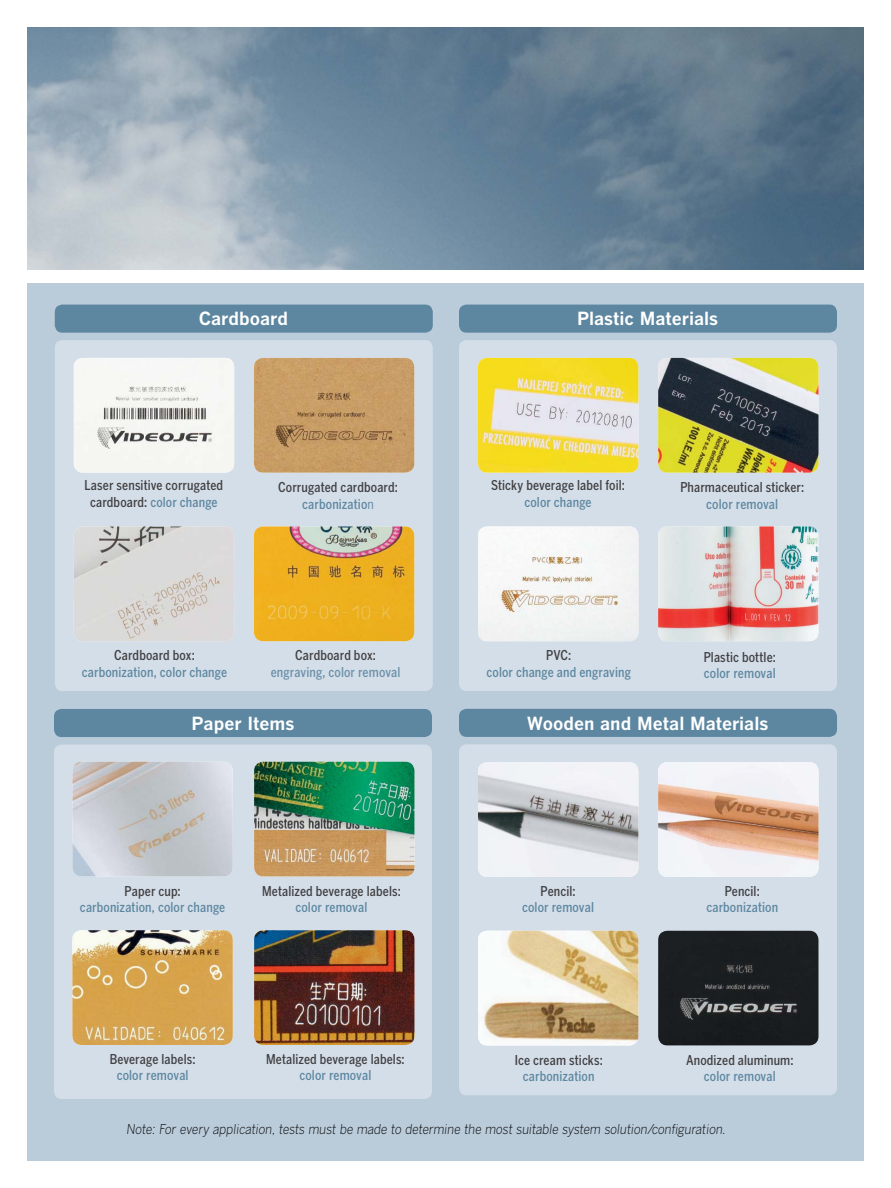
<style>
.page{position:relative;width:891px;height:1188px;background:#fff}
.page>*{position:absolute;margin:0;border:0;box-sizing:border-box;transform-origin:0 0}
.t1{font:18px "Benton Got Bol";color:#fff}
.t2{font:13.5px/16.5px "Benton Got Cn Med";letter-spacing:.005em;color:#414042;text-align:center}
.t3{font:13.5px "Benton Got Cn Med";letter-spacing:.01em;color:#5d87a1}
.t4{font:13.5px "Benton Got Lt It";color:#000;scale:.88 1}
.t5{font:13.5px "Benton Got Cn Med";letter-spacing:.01em;color:#6a90a9}
.s1{color:#5d87a1}
.s2{font-family:"Benton Got Cn Reg";color:#5d87a1}
</style>
<div class="page">
<img style="left:27px;top:27px;width:837px;height:243px">
<div style="left:27px;top:284px;width:837px;height:877px;background:#bacbda"></div>
<div style="left:459px;top:340px;width:378px;height:351px;background:#d4dee8;border-radius:8px"></div>
<div style="left:459px;top:305px;width:378px;height:28px;background:#5d87a1;border-radius:8px"></div>
<div style="left:54px;top:709px;width:378px;height:28px;background:#5d87a1;border-radius:8px"></div>
<div style="left:54px;top:745px;width:378px;height:354px;background:#d4dee8;border-radius:8px"></div>
<img style="left:72px;top:762px;width:161px;height:114px">
<img style="left:254px;top:762px;width:161px;height:114px">
<img style="left:72px;top:930px;width:161px;height:115px">
<img style="left:254px;top:930px;width:161px;height:115px">
<img style="left:478px;top:358px;width:160px;height:115px">
<img style="left:658px;top:526px;width:161px;height:115px">
<img style="left:478px;top:526px;width:160px;height:115px">
<img style="left:658px;top:358px;width:161px;height:115px">
<div style="left:55px;top:340px;width:378px;height:351px;background:#d4dee8;border-radius:8px"></div>
<div style="left:55px;top:305px;width:378px;height:28px;background:#5d87a1;border-radius:8px"></div>
<img style="left:74px;top:358px;width:160px;height:115px">
<img style="left:254px;top:526px;width:160px;height:115px">
<img style="left:74px;top:526px;width:160px;height:115px">
<img style="left:254px;top:358px;width:160px;height:115px">
<div style="left:459px;top:744px;width:378px;height:351px;background:#d4dee8;border-radius:8px"></div>
<div style="left:459px;top:709px;width:378px;height:28px;background:#5d87a1;border-radius:8px"></div>
<img style="left:478px;top:762px;width:160px;height:115px">
<img style="left:658px;top:931px;width:161px;height:114px">
<img style="left:478px;top:931px;width:160px;height:114px">
<img style="left:658px;top:762px;width:161px;height:115px">
<h1 class="t1" style="left:199px;top:308px;width:91px">Cardboard</h1>
<h1 class="t1" style="left:577px;top:308px;width:142px">Plastic Materials</h1>
<p class="t2" style="left:85px;top:477px;width:140px">Laser sensitive corrugated cardboard: <span class="s1">color change</span></p>
<p class="t2" style="left:278px;top:479px;width:121px">Corrugated cardboard: <span class="s1">carbonizatio</span><span class="s2">n</span></p>
<p class="t2" style="left:491px;top:477px;width:135px">Sticky beverage label foil:</p>
<p class="t3" style="left:524px;top:494px;width:69px">color change</p>
<p class="t2" style="left:680px;top:479px;width:125px">Pharmaceutical sticker:</p>
<p class="t3" style="left:706px;top:496px;width:73px">color removal</p>
<p class="t2" style="left:114px;top:647px;width:82px">Cardboard box:</p>
<p class="t3" style="left:82px;top:664px;width:147px">carbonization, color change</p>
<p class="t2" style="left:295px;top:647px;width:82px">Cardboard box:</p>
<p class="t5" style="left:271px;top:664px;width:131px">engraving, color removal</p>
<p class="t2" style="left:546px;top:647px;width:27px">PVC:</p>
<p class="t3" style="left:487px;top:664px;width:146px">color change and engraving</p>
<p class="t2" style="left:704px;top:648px;width:74px">Plastic bottle:</p>
<p class="t3" style="left:704px;top:665px;width:73px">color removal</p>
<h1 class="t1" style="left:192px;top:712px;width:104px">Paper Items</h1>
<h1 class="t1" style="left:527px;top:712px;width:243px">Wooden and Metal Materials</h1>
<p class="t2" style="left:125px;top:882px;width:58px">Paper cup:</p>
<p class="t3" style="left:80px;top:899px;width:147px">carbonization, color change</p>
<p class="t2" style="left:262px;top:882px;width:140px">Metalized beverage labels:</p>
<p class="t3" style="left:295px;top:899px;width:73px">color removal</p>
<p class="t2" style="left:541px;top:882px;width:37px">Pencil:</p>
<p class="t3" style="left:522px;top:899px;width:73px">color removal</p>
<p class="t2" style="left:725px;top:882px;width:37px">Pencil:</p>
<p class="t3" style="left:706px;top:899px;width:73px">carbonization</p>
<p class="t2" style="left:110px;top:1050px;width:87px">Beverage labels:</p>
<p class="t3" style="left:117px;top:1067px;width:73px">color removal</p>
<p class="t2" style="left:266px;top:1050px;width:140px">Metalized beverage labels:</p>
<p class="t3" style="left:299px;top:1067px;width:73px">color removal</p>
<p class="t2" style="left:515px;top:1051px;width:90px">Ice cream sticks:</p>
<p class="t3" style="left:523px;top:1068px;width:73px">carbonization</p>
<p class="t2" style="left:686px;top:1051px;width:109px">Anodized aluminum:</p>
<p class="t3" style="left:704px;top:1068px;width:73px">color removal</p>
<p class="t4" style="left:127px;top:1121px;width:682px">Note: For every application, tests must be made to determine the most suitable system solution/configuration.</p>
</div>
